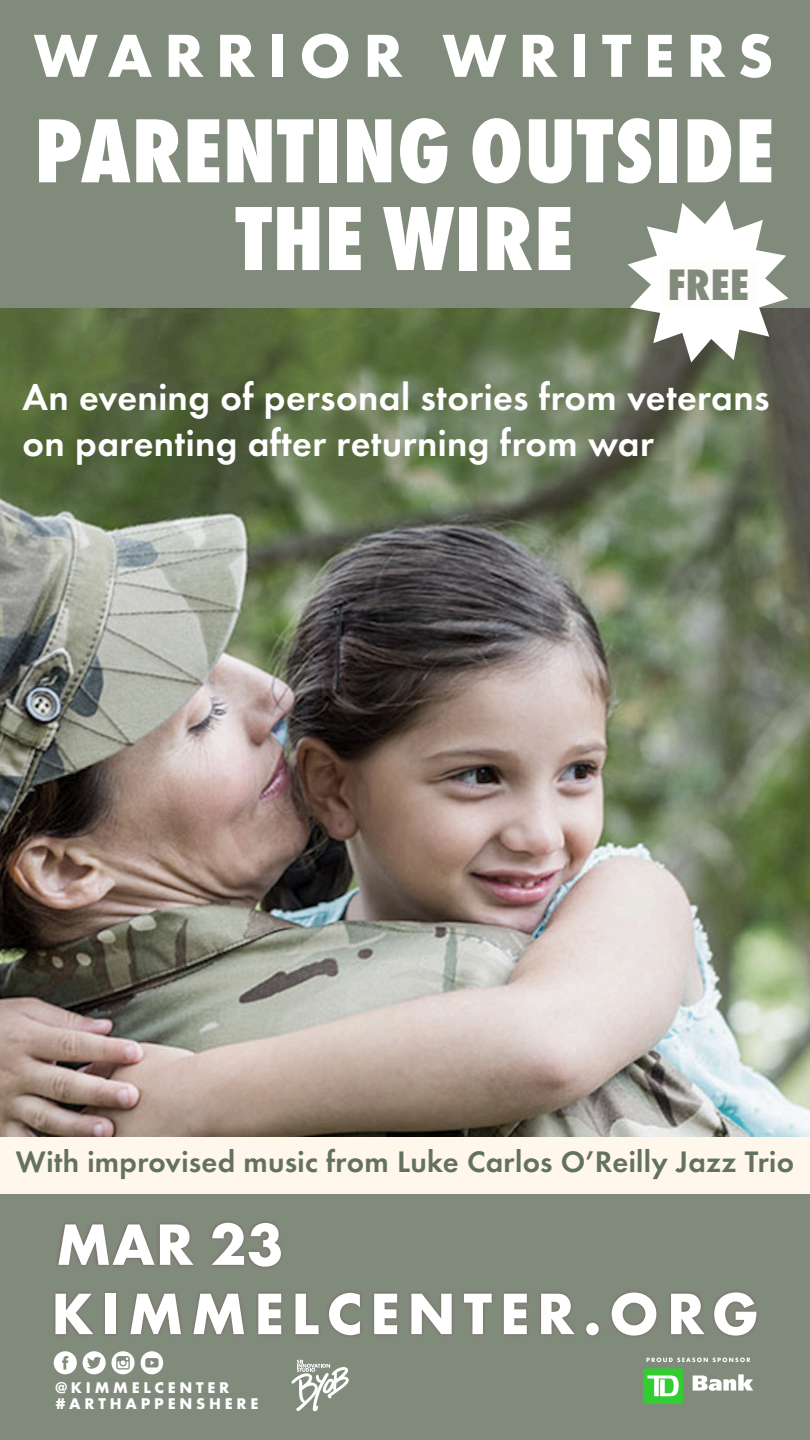
<style>
.page{position:relative;width:810px;height:1440px;background:#fff}
.page>*{position:absolute;margin:0;border:0;box-sizing:border-box;transform-origin:0 0}
.t1{font:800 condensed 94.5px/87.8px "Function Pro";letter-spacing:.01em;color:#fff;text-align:center}
.t2{font:700 63px "Function Pro";letter-spacing:.19em;color:#fff}
.t3{font:700 60.6px "Function Pro";letter-spacing:.125em;color:#fff}
.t4{font:800 condensed 45.75px "Function Pro";color:#637161}
.t5{font:600 38.25px/45.9px "Function Pro";letter-spacing:.01em;color:#fff}
.t6{font:600 30.75px "Function Pro";letter-spacing:.01em;color:#637161}
.t7{font:700 16.12px "Function Pro";letter-spacing:.235em;color:#fff}
</style>
<div class="page">
<img style="left:0;top:308px;width:810px;height:829px">
<div style="left:0;top:0;width:810px;height:308px;background:#818b7c"></div>
<svg style="left:628px;top:201px;width:161px;height:162px"></svg>
<div style="left:0;top:1137px;width:810px;height:57px;background:#fff7eb"></div>
<div style="left:0;top:1194px;width:810px;height:246px;background:#818b7c"></div>
<div style="left:662px;top:260px;width:95px;height:48px;background:#fffdfb"></div>
<div style="left:52px;top:1289px;width:708px;height:50px;background:#742442;opacity:.41"></div>
<svg style="left:54px;top:1351px;width:23px;height:23px"></svg>
<svg style="left:83px;top:1351px;width:52px;height:23px"></svg>
<svg style="left:141px;top:1351px;width:22px;height:23px"></svg>
<svg style="left:643px;top:1368px;width:40px;height:36px"></svg>
<svg style="left:693px;top:1374px;width:60px;height:17px"></svg>
<svg style="left:647px;top:1358px;width:103px;height:4px"></svg>
<svg style="left:291px;top:1360px;width:58px;height:51px"></svg>
<div style="left:55px;top:1219px;width:230px;height:52px;background:#742442;opacity:.41"></div>
<p class="t2" style="left:34px;top:18px;width:741px">WARRIOR WRITERS</p>
<p class="t1" style="left:35px;top:107px;width:741px">PARENTING OUTSIDE<br>THE WIRE</p>
<p class="t4" style="left:668px;top:259px;width:83px">FREE</p>
<p class="t5" style="left:23px;top:373px;width:749px">An evening of personal stories from veterans on parenting after returning from war</p>
<p class="t6" style="left:16px;top:1143px;width:780px">With improvised music from Luke Carlos O’Reilly Jazz Trio</p>
<p class="t3" style="left:56px;top:1208px;width:229px">MAR 23</p>
<p class="t3" style="left:51px;top:1277px;width:709px">KIMMELCENTER.ORG</p>
<p class="t7" style="left:56px;top:1378px;width:175px">@KIMMELCENTER</p>
<p class="t7" style="left:56px;top:1394px;width:204px">#ARTHAPPENSHERE</p>
</div>
